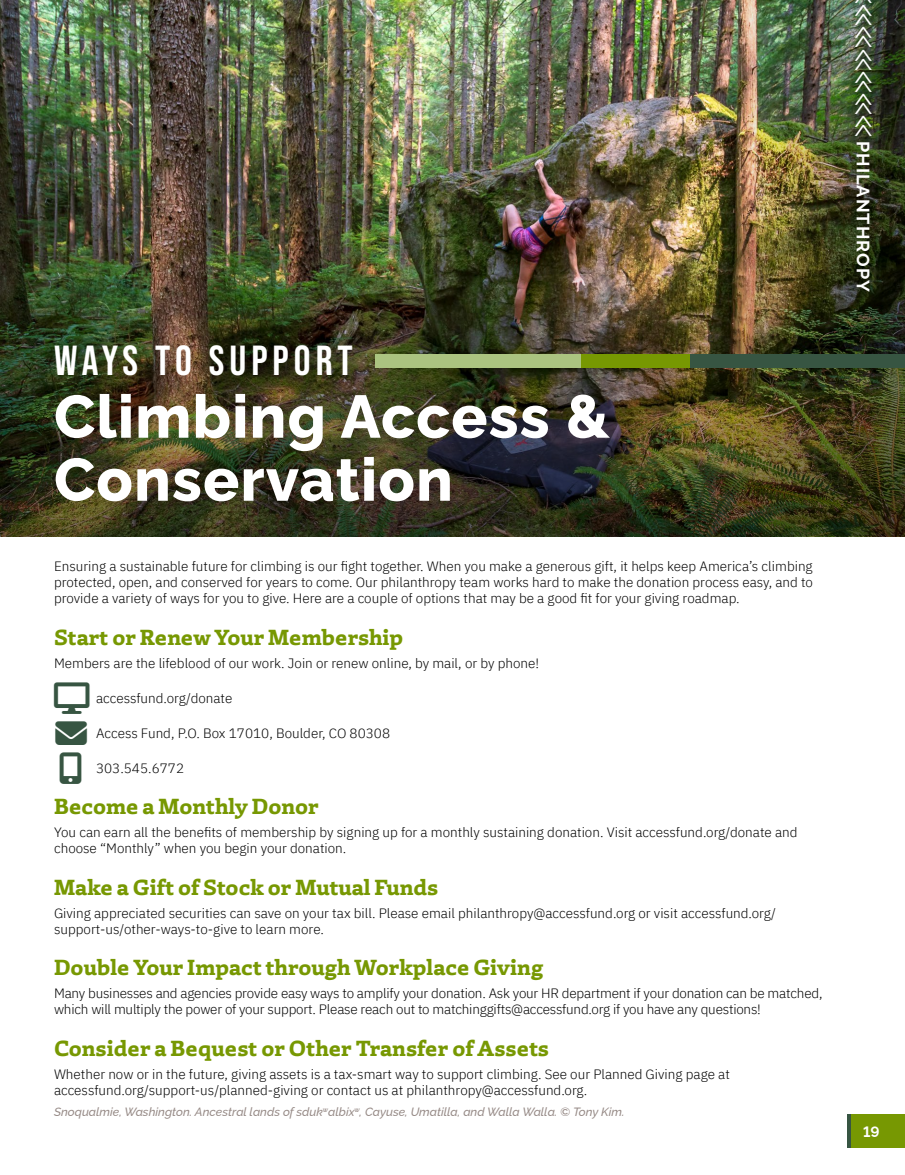
<style>
.page{position:relative;width:905px;height:1175px;background:#fff}
.page>*{position:absolute;margin:0;border:0;box-sizing:border-box;transform-origin:0 0}
.t1{font:800 60px/63px "Raleway";letter-spacing:.02em;color:#fff}
.t2{font:300 45px "Raleway";color:#fff}
.t3{font:700 42px "Bebas Neue Pro";letter-spacing:.12em;color:#fff}
.t4{font:800 23.25px "Laski Slab";color:#779802}
.t5{font:700 18px "Raleway";letter-spacing:.06em;color:#fff}
.t6{font:700 15px "Raleway";color:#fff}
.t7{font:300 13.5px/16.2px "IBM Plex Sans";color:#000}
.t8{font:italic 500 12px "Raleway";color:#978b87}
</style>
<div class="page">
<img style="left:0;top:0;width:719px;height:249px">
<img style="left:0;top:249px;width:719px;height:287px">
<img style="left:719px;top:0;width:185px;height:536px">
<div style="left:689px;top:354px;width:215px;height:14px;background:#375542"></div>
<div style="left:580px;top:354px;width:109px;height:14px;background:#779802"></div>
<div style="left:375px;top:354px;width:205px;height:14px;background:#abc380"></div>
<div style="left:851px;top:1114px;width:53px;height:34px;background:#779802"></div>
<hr style="left:847px;top:1114px;width:3px;height:34px;background:#375542">
<h3 class="t3" style="left:54px;top:336px;width:300px">WAYS TO SUPPORT</h3>
<h1 class="t1" style="left:54px;top:378px;width:557px">Climbing Access &amp;<br>Conservation</h1>
<p class="t7" style="left:54px;top:557px;width:760px;text-align:justify">Ensuring a sustainable future for climbing is our fight together. When you make a generous gift, it helps keep America’s climbing protected, open, and conserved for years to come. Our philanthropy team works hard to make the donation process easy, and to provide a variety of ways for you to give. Here are a couple of options that may be a good fit for your giving roadmap.</p>
<h3 class="t4" style="left:54px;top:622px;width:351px">Start or Renew Your Membership</h3>
<p class="t7" style="left:54px;top:653px;width:486px">Members are the lifeblood of our work. Join or renew online, by mail, or by phone!</p>
<p class="t7" style="left:96px;top:688px;width:138px">accessfund.org/donate</p>
<p class="t7" style="left:96px;top:723px;width:295px">Access Fund, P.O. Box 17010, Boulder, CO 80308</p>
<p class="t7" style="left:96px;top:758px;width:90px">303.545.6772</p>
<h3 class="t4" style="left:54px;top:791px;width:266px">Become a Monthly Donor</h3>
<p class="t7" style="left:54px;top:823px;width:745px">You can earn all the benefits of membership by signing up for a monthly sustaining donation. Visit accessfund.org/donate and choose “Monthly” when you begin your donation.</p>
<h3 class="t4" style="left:54px;top:872px;width:386px">Make a Gift of Stock or Mutual Funds</h3>
<p class="t7" style="left:54px;top:903px;width:723px">Giving appreciated securities can save on your tax bill. Please email philanthropy@accessfund.org or visit accessfund.org/ support-us/other-ways-to-give to learn more.</p>
<h3 class="t4" style="left:54px;top:952px;width:491px">Double Your Impact through Workplace Giving</h3>
<p class="t7" style="left:54px;top:984px;width:770px">Many businesses and agencies provide easy ways to amplify your donation. Ask your HR department if your donation can be matched, which will multiply the power of your support. Please reach out to matchinggifts@accessfund.org if you have any questions!</p>
<h3 class="t4" style="left:54px;top:1033px;width:496px">Consider a Bequest or Other Transfer of Assets</h3>
<p class="t7" style="left:54px;top:1064px;width:677px">Whether now or in the future, giving assets is a tax-smart way to support climbing. See our Planned Giving page at accessfund.org/support-us/planned-giving or contact us at philanthropy@accessfund.org.</p>
<p class="t8" style="left:54px;top:1102px;width:572px">Snoqualmie, Washington. Ancestral lands of sduk<sup>w</sup>albix<sup>w</sup>, Cayuse, Umatilla, and Walla Walla. © Tony Kim.</p>
<h2 class="t2" style="left:903px;top:3px;width:137px;rotate:90deg">««««««</h2>
<h3 class="t5" style="left:877px;top:141px;width:152px;rotate:90deg">PHILANTHROPY</h3>
<p class="t6" style="left:863px;top:1119px;width:18px">19</p>
</div>
